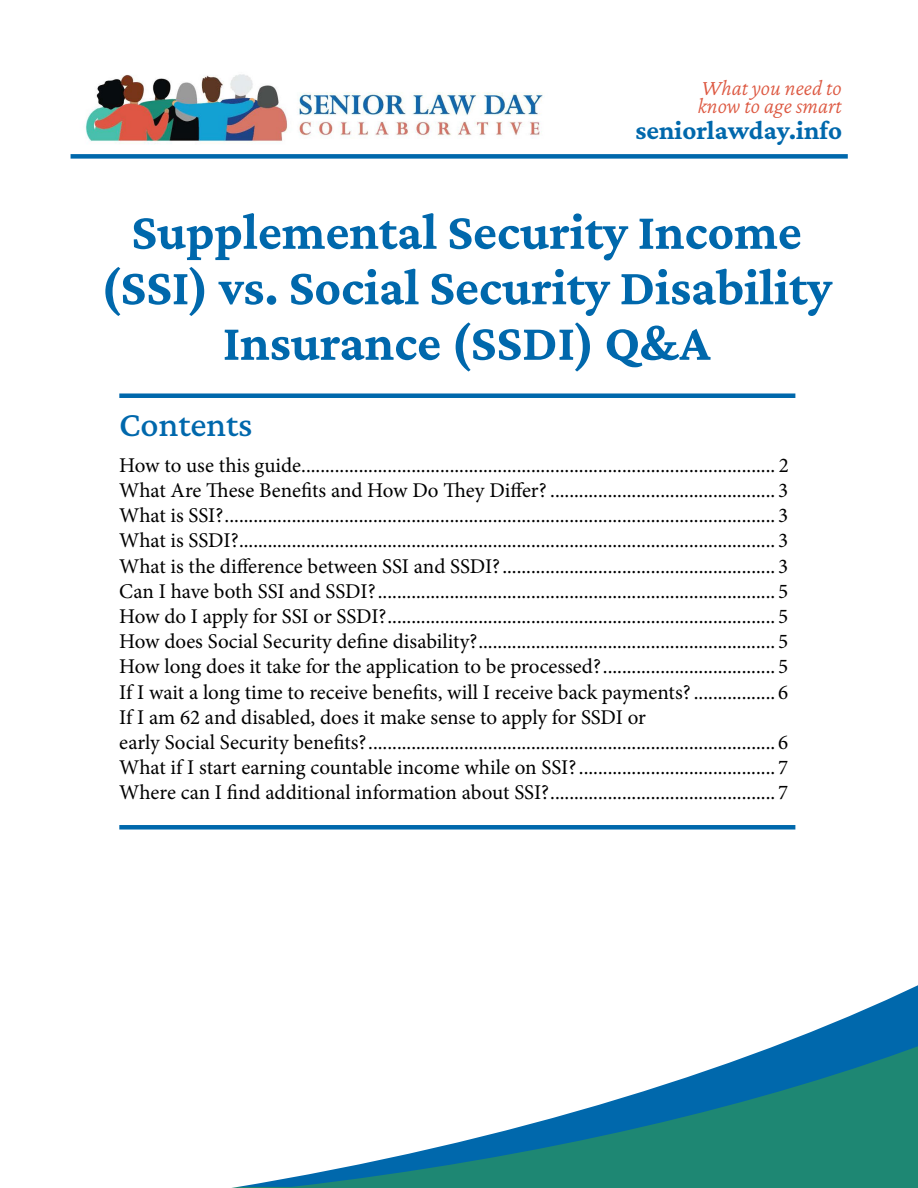
<style>
.page{position:relative;width:918px;height:1188px;background:#fff}
.page>*{position:absolute;margin:0;border:0;box-sizing:border-box;transform-origin:0 0}
.Chapter_Title__H1__L{font:700 52.5px/55.5px "Crimson Pro";color:#0068ac;text-align:center}
.t1{font:500 36px "Crimson Pro";color:#0068ac}
.Page_Title__H3{font:700 27px "Crimson Pro";color:#0068ac}
.Page_Title__H3-2{font:italic 300 22.5px/18px "Crimson Pro";color:#dd5942}
.t2{font:21px/25.2px "Minion Pro";color:#000}
</style>
<div class="page">
<svg style="left:232px;top:393px;width:686px;height:795px"></svg>
<img style="left:85px;top:74px;width:458px;height:70px">
<div style="left:119px;top:393px;width:676px;height:5px;background:#0068ac"></div>
<div style="left:71px;top:154px;width:777px;height:5px;background:#0068ac"></div>
<div style="left:119px;top:825px;width:676px;height:5px;background:#0068ac"></div>
<h3 class="Page_Title__H3-2" style="left:698px;top:78px;width:146px">What you need to know to age smart</h3>
<h3 class="Page_Title__H3" style="left:635px;top:113px;width:208px">seniorlawday.info</h3>
<h1 class="Chapter_Title__H1__L" style="left:101px;top:203px;width:733px">Supplemental Security Income (SSI) vs. Social Security Disability<br>Insurance (SSDI) Q&amp;A</h1>
<p class="t1" style="left:119px;top:401px;width:135px">Contents</p>
<p class="t2" style="left:119px;top:453px;width:671px">How to use this guide................................................................................................... 2</p>
<p class="t2" style="left:119px;top:478px;width:670px">What Are These Benefits and How Do They Differ? ............................................... 3</p>
<p class="t2" style="left:119px;top:503px;width:670px">What is SSI?................................................................................................................... 3</p>
<p class="t2" style="left:119px;top:528px;width:670px">What is SSDI?................................................................................................................ 3</p>
<p class="t2" style="left:119px;top:553px;width:670px">What is the difference between SSI and SSDI?......................................................... 3</p>
<p class="t2" style="left:119px;top:579px;width:670px">Can I have both SSI and SSDI?................................................................................... 5</p>
<p class="t2" style="left:119px;top:604px;width:670px">How do I apply for SSI or SSDI?................................................................................. 5</p>
<p class="t2" style="left:119px;top:629px;width:670px">How does Social Security define disability?.............................................................. 5</p>
<p class="t2" style="left:119px;top:654px;width:670px">How long does it take for the application to be processed?.................................... 5</p>
<p class="t2" style="left:119px;top:679px;width:670px">If I wait a long time to receive benefits, will I receive back payments?................. 6</p>
<p class="t2" style="left:119px;top:705px;width:670px">If I am 62 and disabled, does it make sense to apply for SSDI or<br>early Social Security benefits?..................................................................................... 6</p>
<p class="t2" style="left:119px;top:755px;width:670px">What if I start earning countable income while on SSI?......................................... 7</p>
<p class="t2" style="left:119px;top:780px;width:670px">Where can I find additional information about SSI?............................................... 7</p>
</div>
